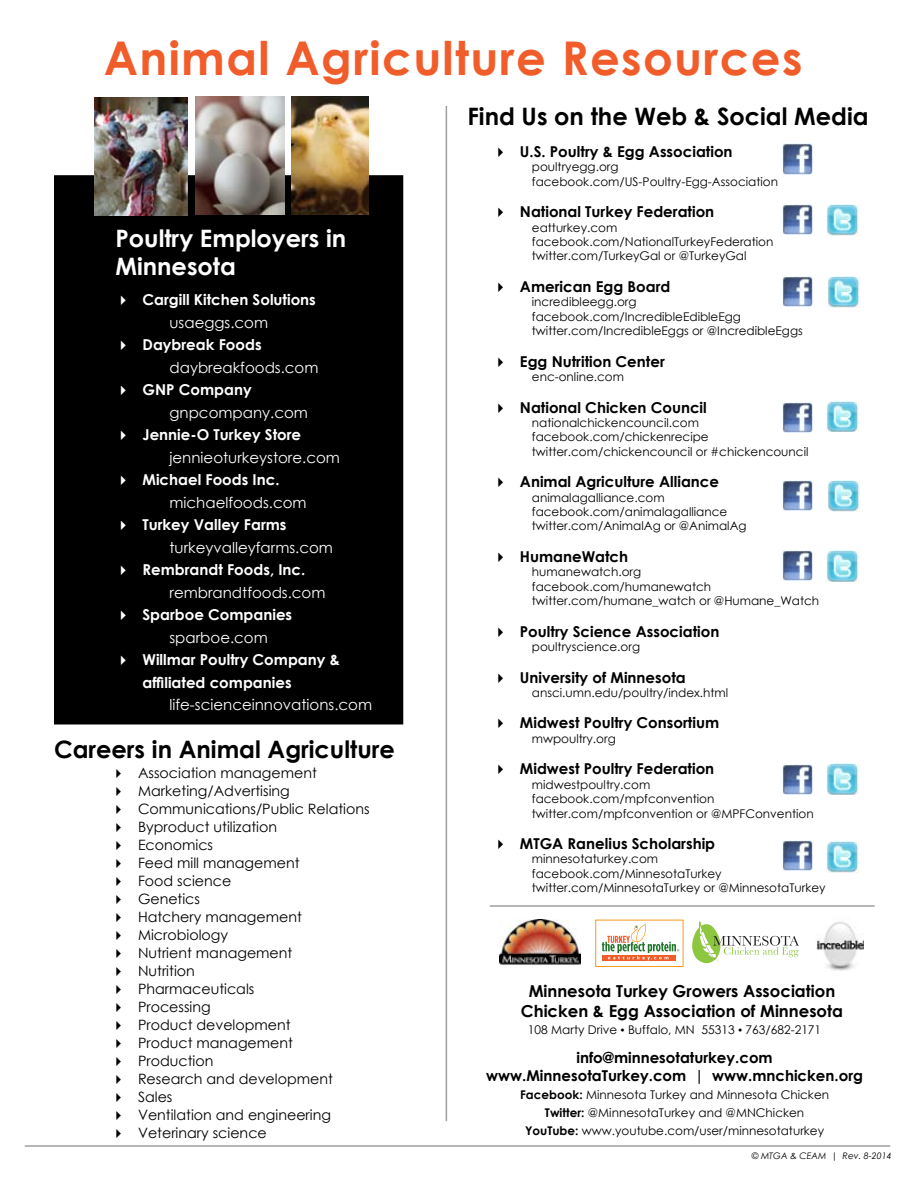
<style>
.page{position:relative;width:918px;height:1188px;background:#fff}
.page>*{position:absolute;margin:0;border:0;box-sizing:border-box;transform-origin:0 0}
.t1{font:700 46.5px "Century Gothic";letter-spacing:.03em;color:#f15d2a}
.t2{font:700 24px "Century Gothic";color:#000}
.t3{font:700 24px/28.8px "Century Gothic";color:#fff}
.t4{font:700 16.5px/19.8px "Century Gothic";color:#000;text-align:center}
.t5{font:700 15px/18px "Century Gothic";color:#000;text-align:center}
.t6{font:700 15px/22.5px "Century Gothic";color:#fff}
.t7{font:15px/22.5px "Century Gothic";color:#fff}
.t8{font:14.25px "Century Gothic";color:#000}
.t9{font:12px/14.4px "Century Gothic";color:#000}
.t10{font:italic 9px "Century Gothic";color:#000}
.s1{font-weight:400}
.s2{font-weight:700}
.s3{font-family:"Times New Roman"}
</style>
<div class="page">
<hr style="left:446px;top:106px;width:1px;height:1015px;background:#9d9fa2">
<hr style="left:25px;top:1145px;width:865px;height:2px;background:#9d9fa2">
<hr style="left:490px;top:905px;width:385px;height:2px;background:#9d9fa2">
<div style="left:55px;top:176px;width:348px;height:548px;background:#000"></div>
<div style="left:54px;top:175px;width:349px;height:549px;border:2px solid #000"></div>
<img style="left:291px;top:97px;width:78px;height:118px">
<img style="left:94px;top:97px;width:93px;height:119px">
<img style="left:196px;top:97px;width:88px;height:118px">
<img style="left:782px;top:144px;width:30px;height:30px">
<img style="left:782px;top:204px;width:30px;height:30px">
<img style="left:782px;top:276px;width:30px;height:30px">
<img style="left:782px;top:403px;width:30px;height:30px">
<img style="left:782px;top:480px;width:30px;height:30px">
<img style="left:782px;top:551px;width:30px;height:30px">
<img style="left:782px;top:764px;width:30px;height:31px">
<img style="left:782px;top:841px;width:30px;height:30px">
<img style="left:827px;top:204px;width:32px;height:31px">
<img style="left:827px;top:276px;width:33px;height:31px">
<img style="left:827px;top:480px;width:33px;height:31px">
<img style="left:826px;top:550px;width:33px;height:31px">
<img style="left:826px;top:764px;width:33px;height:30px">
<img style="left:826px;top:841px;width:33px;height:32px">
<img style="left:500px;top:919px;width:81px;height:46px">
<img style="left:816px;top:921px;width:48px;height:50px">
<div style="left:595px;top:920px;width:88px;height:47px;border:1px solid #f8991d"></div>
<svg style="left:602px;top:924px;width:77px;height:37px"></svg>
<svg style="left:692px;top:922px;width:107px;height:41px"></svg>
<img style="left:826px;top:401px;width:33px;height:31px">
<h1 class="t1" style="left:104px;top:23px;width:700px">Animal Agriculture Resources</h1>
<h2 class="t3" style="left:116px;top:222px;width:232px">Poultry Employers in<br>Minnesota</h2>
<p class="t6" style="left:116px;top:288px;width:202px;text-align:center">✔ Cargill Kitchen Solutions <span class="s1">usaeggs.com</span></p>
<p class="t7" style="left:170px;top:334px;width:151px;text-indent:-54px">✔ <span class="s2">Daybreak Foods </span>daybreakfoods.com</p>
<p class="t7" style="left:170px;top:379px;width:140px;text-indent:-54px">✔ <span class="s2">GNP Company </span>gnpcompany.com</p>
<p class="t7" style="left:170px;top:424px;width:172px;text-indent:-54px">✔ <span class="s2">Jennie-O Turkey Store </span>jennieoturkeystore.com</p>
<p class="t6" style="left:170px;top:468px;width:139px;text-indent:-54px">✔ Michael Foods Inc. <span class="s1">michaelfoods.com</span></p>
<p class="t7" style="left:170px;top:514px;width:165px;text-indent:-54px">✔ <span class="s2">Turkey Valley Farms </span>turkeyvalleyfarms.com</p>
<p class="t6" style="left:170px;top:558px;width:158px;text-indent:-54px">✔ Rembrandt Foods, Inc. <span class="s1">rembrandtfoods.com</span></p>
<p class="t6" style="left:170px;top:603px;width:124px;text-indent:-54px">✔ Sparboe Companies <span class="s1">sparboe.com</span></p>
<p class="t6" style="left:142px;top:648px;width:199px;text-indent:-27px">✔ Willmar Poultry Company &amp; affiliated companies</p>
<p class="t7" style="left:170px;top:694px;width:204px">life-scienceinnovations.com</p>
<h2 class="t2" style="left:54px;top:731px;width:342px">Careers in Animal Agriculture</h2>
<p class="t8" style="left:111px;top:763px;width:207px">✔ Association management</p>
<p class="t8" style="left:111px;top:781px;width:180px">✔ Marketing/Advertising</p>
<p class="t8" style="left:111px;top:799px;width:260px">✔ Communications/Public Relations</p>
<p class="t8" style="left:111px;top:817px;width:168px">✔ Byproduct utilization</p>
<p class="t8" style="left:111px;top:835px;width:104px">✔ Economics</p>
<p class="t8" style="left:111px;top:853px;width:190px">✔ Feed mill management</p>
<p class="t8" style="left:111px;top:871px;width:122px">✔ Food science</p>
<p class="t8" style="left:111px;top:889px;width:91px">✔ Genetics</p>
<p class="t8" style="left:111px;top:907px;width:192px">✔ Hatchery management</p>
<p class="t8" style="left:111px;top:925px;width:119px">✔ Microbiology</p>
<p class="t8" style="left:111px;top:943px;width:183px">✔ Nutrient management</p>
<p class="t8" style="left:111px;top:961px;width:85px">✔ Nutrition</p>
<p class="t8" style="left:111px;top:979px;width:145px">✔ Pharmaceuticals</p>
<p class="t8" style="left:111px;top:997px;width:101px">✔ Processing</p>
<p class="t8" style="left:111px;top:1015px;width:181px">✔ Product development</p>
<p class="t8" style="left:111px;top:1033px;width:184px">✔ Product management</p>
<p class="t8" style="left:111px;top:1051px;width:104px">✔ Production</p>
<p class="t8" style="left:111px;top:1069px;width:223px">✔ Research and development</p>
<p class="t8" style="left:111px;top:1087px;width:63px">✔ Sales</p>
<p class="t8" style="left:111px;top:1105px;width:222px">✔ Ventilation and engineering</p>
<p class="t8" style="left:111px;top:1123px;width:157px">✔ Veterinary science</p>
<h2 class="t2" style="left:467px;top:98px;width:403px">Find Us on the Web &amp; Social Media</h2>
<p class="t5" style="left:493px;top:142px;width:241px">✔ U.S. Poultry &amp; Egg Association</p>
<p class="t9" style="left:532px;top:160px;width:248px">poultryegg.org facebook.com/US-Poultry-Egg-Association</p>
<p class="t5" style="left:493px;top:202px;width:223px">✔ National Turkey Federation</p>
<p class="t9" style="left:532px;top:220px;width:243px">eatturkey.com facebook.com/NationalTurkeyFederation twitter.com/TurkeyGal or @TurkeyGal</p>
<p class="t5" style="left:493px;top:277px;width:179px">✔ American Egg Board</p>
<p class="t9" style="left:532px;top:295px;width:272px">incredibleegg.org facebook.com/IncredibleEdibleEgg twitter.com/IncredibleEggs or @IncredibleEggs</p>
<p class="t5" style="left:493px;top:352px;width:173px">✔ Egg Nutrition Center</p>
<p class="t9" style="left:532px;top:369px;width:94px">enc-online.com</p>
<p class="t5" style="left:493px;top:397px;width:215px">✔ National Chicken Council</p>
<p class="t9" style="left:532px;top:415px;width:278px">nationalchickencouncil.com facebook.com/chickenrecipe twitter.com/chickencouncil or #chickencouncil</p>
<p class="t5" style="left:493px;top:472px;width:228px">✔ Animal Agriculture Alliance</p>
<p class="t9" style="left:532px;top:490px;width:216px">animalagalliance.com facebook.com/animalagalliance twitter.com/AnimalAg or @AnimalAg</p>
<p class="t5" style="left:493px;top:547px;width:137px">✔ HumaneWatch</p>
<p class="t9" style="left:532px;top:565px;width:289px">humanewatch.org facebook.com/humanewatch twitter.com/humane_watch or @Humane_Watch</p>
<p class="t5" style="left:493px;top:622px;width:228px">✔ Poultry Science Association</p>
<p class="t9" style="left:532px;top:639px;width:110px">poultryscience.org</p>
<p class="t5" style="left:493px;top:667px;width:194px">✔ University of Minnesota</p>
<p class="t9" style="left:532px;top:685px;width:198px">ansci.umn.edu/poultry/index.html</p>
<p class="t5" style="left:493px;top:713px;width:228px">✔ Midwest Poultry Consortium</p>
<p class="t9" style="left:532px;top:731px;width:85px">mwpoultry.org</p>
<p class="t5" style="left:493px;top:759px;width:223px">✔ Midwest Poultry Federation</p>
<p class="t9" style="left:532px;top:777px;width:283px">midwestpoultry.com facebook.com/mpfconvention twitter.com/mpfconvention or @MPFConvention</p>
<p class="t5" style="left:493px;top:834px;width:224px">✔ MTGA Ranelius Scholarship</p>
<p class="t9" style="left:532px;top:852px;width:295px">minnesotaturkey.com facebook.com/MinnesotaTurkey twitter.com/MinnesotaTurkey or @MinnesotaTurkey</p>
<h3 class="t4" style="left:521px;top:981px;width:324px">Minnesota Turkey Growers Association<br>Chicken &amp; Egg Association of Minnesota</h3>
<p class="t9" style="left:528px;top:1023px;width:295px">108 Marty Drive <span class="s3">•</span> Buffalo, MN 55313 <span class="s3">•</span> 763/682-2171</p>
<p class="t5" style="left:486px;top:1048px;width:378px">info@minnesotaturkey.com www.MinnesotaTurkey.com | www.mnchicken.org</p>
<p class="t9" style="left:520px;top:1085px;width:310px;line-height:18px;text-align:center"><span class="s2">Facebook:</span> Minnesota Turkey and Minnesota Chicken<br><span class="s2">Twitter:</span> @MinnesotaTurkey and @MNChicken<br><span class="s2">YouTube:</span> www.youtube.com/user/minnesotaturkey</p>
<p class="t10" style="left:752px;top:1149px;width:141px">© MTGA &amp; CEAM | Rev. 8-2014</p>
</div>
